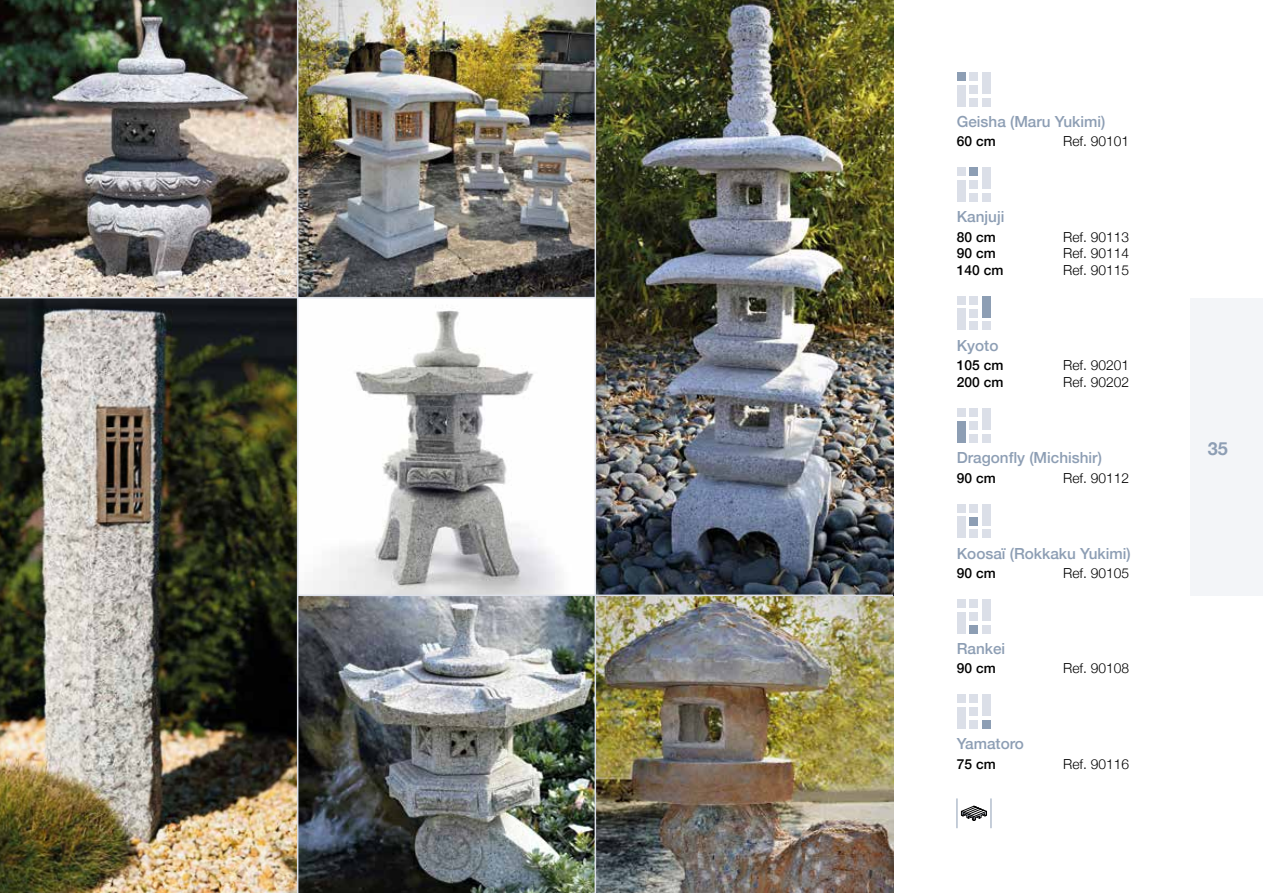
<style>
.page{position:relative;width:1263px;height:893px;background:#fff}
.page>*{position:absolute;margin:0;border:0;box-sizing:border-box;transform-origin:0 0}
.t1{font:700 18px "Helvetica Neue";color:#8d9eb4}
.t2{font:500 15.3px "Helvetica Neue";color:#8d9eb4}
.t3{font:300 13.8px "Helvetica Neue";color:#000}
.t4{font:500 13.8px "Helvetica Neue";color:#000}
</style>
<div class="page">
<div style="left:1191px;top:298px;width:72px;height:297px;background:#f3f5f8"></div>
<img style="left:596px;top:0;width:297px;height:893px">
<img style="left:0;top:298px;width:297px;height:595px">
<img style="left:298px;top:596px;width:297px;height:297px">
<img style="left:0;top:0;width:595px;height:297px">
<div style="left:982px;top:72px;width:9px;height:22px;background:#dbdfe8"></div>
<div style="left:969px;top:72px;width:9px;height:9px;background:#dbdfe8"></div>
<div style="left:982px;top:98px;width:9px;height:8px;background:#dbdfe8"></div>
<div style="left:969px;top:98px;width:9px;height:8px;background:#dbdfe8"></div>
<div style="left:969px;top:85px;width:9px;height:9px;background:#dbdfe8"></div>
<div style="left:957px;top:85px;width:8px;height:21px;background:#dbdfe8"></div>
<div style="left:957px;top:72px;width:8px;height:9px;background:#8d9eb4"></div>
<div style="left:982px;top:168px;width:9px;height:21px;background:#dbdfe8"></div>
<div style="left:969px;top:168px;width:9px;height:8px;background:#8d9eb4"></div>
<div style="left:982px;top:193px;width:9px;height:9px;background:#dbdfe8"></div>
<div style="left:969px;top:193px;width:9px;height:9px;background:#dbdfe8"></div>
<div style="left:969px;top:180px;width:9px;height:9px;background:#dbdfe8"></div>
<div style="left:957px;top:180px;width:8px;height:22px;background:#dbdfe8"></div>
<div style="left:957px;top:168px;width:8px;height:8px;background:#dbdfe8"></div>
<div style="left:982px;top:296px;width:9px;height:21px;background:#8d9eb4"></div>
<div style="left:969px;top:296px;width:9px;height:9px;background:#dbdfe8"></div>
<div style="left:982px;top:322px;width:9px;height:8px;background:#dbdfe8"></div>
<div style="left:969px;top:322px;width:9px;height:8px;background:#dbdfe8"></div>
<div style="left:969px;top:309px;width:9px;height:8px;background:#dbdfe8"></div>
<div style="left:957px;top:309px;width:8px;height:21px;background:#dbdfe8"></div>
<div style="left:957px;top:296px;width:8px;height:9px;background:#dbdfe8"></div>
<div style="left:982px;top:409px;width:9px;height:21px;background:#dbdfe8"></div>
<div style="left:969px;top:409px;width:9px;height:8px;background:#dbdfe8"></div>
<div style="left:982px;top:434px;width:9px;height:9px;background:#dbdfe8"></div>
<div style="left:969px;top:434px;width:9px;height:9px;background:#dbdfe8"></div>
<div style="left:969px;top:421px;width:9px;height:9px;background:#dbdfe8"></div>
<div style="left:957px;top:421px;width:8px;height:22px;background:#8d9eb4"></div>
<div style="left:957px;top:409px;width:8px;height:8px;background:#dbdfe8"></div>
<div style="left:982px;top:504px;width:9px;height:21px;background:#dbdfe8"></div>
<div style="left:969px;top:504px;width:9px;height:8px;background:#dbdfe8"></div>
<div style="left:969px;top:517px;width:9px;height:8px;background:#8d9eb4"></div>
<div style="left:982px;top:529px;width:9px;height:9px;background:#dbdfe8"></div>
<div style="left:969px;top:529px;width:9px;height:9px;background:#dbdfe8"></div>
<div style="left:957px;top:517px;width:8px;height:21px;background:#dbdfe8"></div>
<div style="left:957px;top:504px;width:8px;height:8px;background:#dbdfe8"></div>
<div style="left:982px;top:599px;width:9px;height:22px;background:#dbdfe8"></div>
<div style="left:969px;top:599px;width:9px;height:9px;background:#dbdfe8"></div>
<div style="left:969px;top:612px;width:9px;height:9px;background:#dbdfe8"></div>
<div style="left:982px;top:625px;width:9px;height:8px;background:#dbdfe8"></div>
<div style="left:969px;top:625px;width:9px;height:8px;background:#8d9eb4"></div>
<div style="left:957px;top:612px;width:8px;height:21px;background:#dbdfe8"></div>
<div style="left:957px;top:599px;width:8px;height:9px;background:#dbdfe8"></div>
<div style="left:982px;top:695px;width:9px;height:21px;background:#dbdfe8"></div>
<div style="left:969px;top:695px;width:9px;height:8px;background:#dbdfe8"></div>
<div style="left:969px;top:707px;width:9px;height:9px;background:#dbdfe8"></div>
<div style="left:982px;top:720px;width:9px;height:9px;background:#8d9eb4"></div>
<div style="left:969px;top:720px;width:9px;height:9px;background:#dbdfe8"></div>
<div style="left:957px;top:707px;width:8px;height:22px;background:#dbdfe8"></div>
<div style="left:957px;top:695px;width:8px;height:8px;background:#dbdfe8"></div>
<hr style="left:957px;top:798px;width:1px;height:30px;background:#8d9eb4">
<hr style="left:991px;top:798px;width:1px;height:30px;background:#8d9eb4">
<svg style="left:960px;top:805px;width:27px;height:16px"></svg>
<img style="left:298px;top:298px;width:297px;height:297px">
<hr style="left:297px;top:0;width:1px;height:893px;background:#dbdfe8">
<hr style="left:595px;top:0;width:1px;height:893px;background:#dbdfe8">
<hr style="left:0;top:297px;width:595px;height:1px;background:#dbdfe8">
<hr style="left:297px;top:595px;width:596px;height:1px;background:#dbdfe8">
<p class="t2" style="left:957px;top:109px;width:150px">Geisha (Maru Yukimi)</p>
<p class="t4" style="left:957px;top:130px;width:40px">60 cm</p>
<p class="t3" style="left:1063px;top:130px;width:67px">Ref. 90101</p>
<p class="t2" style="left:957px;top:204px;width:49px">Kanjuji</p>
<p class="t4" style="left:957px;top:225px;width:40px">80 cm</p>
<p class="t3" style="left:1063px;top:225px;width:67px">Ref. 90113</p>
<p class="t4" style="left:957px;top:242px;width:40px">90 cm</p>
<p class="t3" style="left:1063px;top:242px;width:67px">Ref. 90114</p>
<p class="t4" style="left:957px;top:259px;width:48px">140 cm</p>
<p class="t3" style="left:1063px;top:259px;width:67px">Ref. 90115</p>
<p class="t2" style="left:957px;top:333px;width:43px">Kyoto</p>
<p class="t4" style="left:957px;top:354px;width:48px">105 cm</p>
<p class="t3" style="left:1063px;top:354px;width:67px">Ref. 90201</p>
<p class="t4" style="left:957px;top:371px;width:48px">200 cm</p>
<p class="t3" style="left:1063px;top:371px;width:67px">Ref. 90202</p>
<p class="t2" style="left:957px;top:445px;width:147px">Dragonfly (Michishir)</p>
<p class="t4" style="left:957px;top:466px;width:40px">90 cm</p>
<p class="t3" style="left:1063px;top:466px;width:67px">Ref. 90112</p>
<p class="t2" style="left:957px;top:541px;width:175px">Koosaï (Rokkaku Yukimi)</p>
<p class="t4" style="left:957px;top:562px;width:40px">90 cm</p>
<p class="t3" style="left:1063px;top:562px;width:67px">Ref. 90105</p>
<p class="t2" style="left:957px;top:636px;width:50px">Rankei</p>
<p class="t4" style="left:957px;top:657px;width:40px">90 cm</p>
<p class="t3" style="left:1063px;top:657px;width:67px">Ref. 90108</p>
<p class="t2" style="left:957px;top:731px;width:69px">Yamatoro</p>
<p class="t4" style="left:957px;top:752px;width:40px">75 cm</p>
<p class="t3" style="left:1063px;top:752px;width:67px">Ref. 90116</p>
<h1 class="t1" style="left:1208px;top:435px;width:22px">35</h1>
</div>
